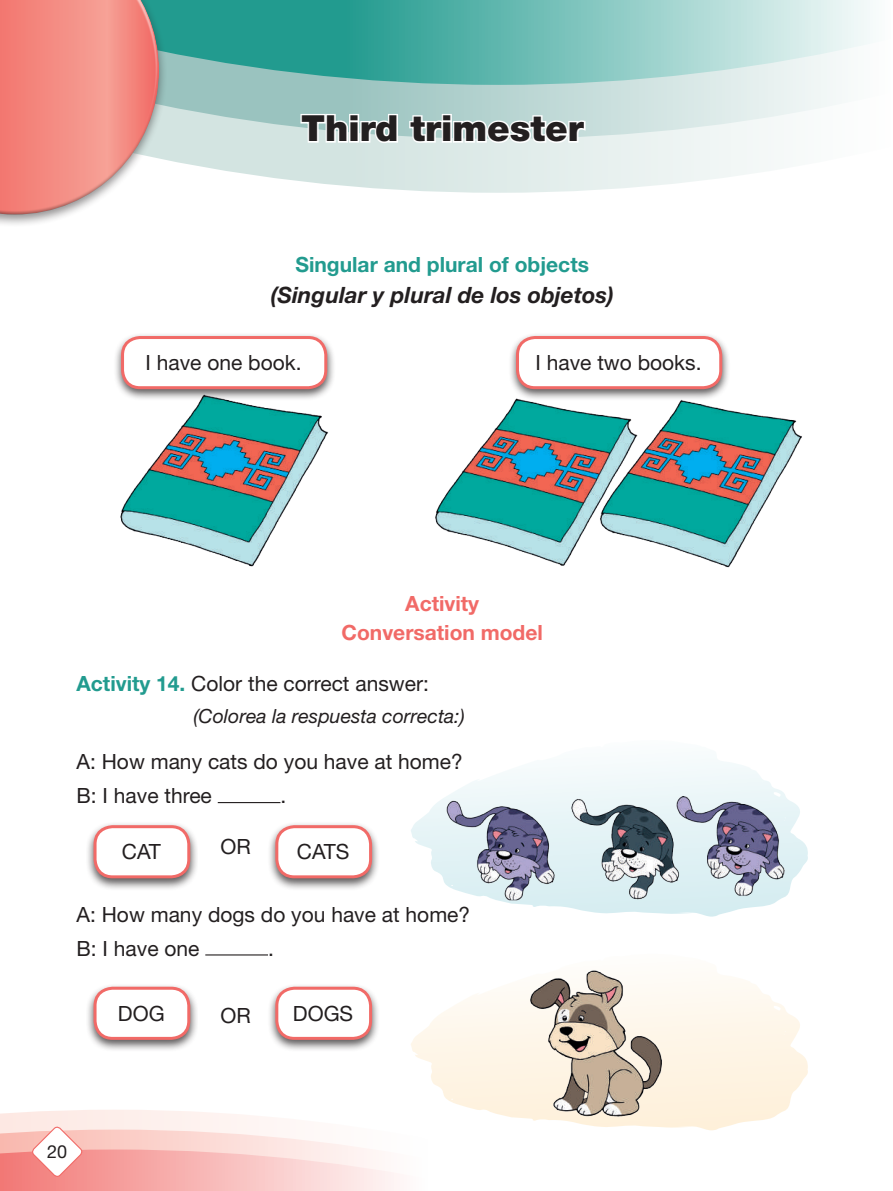
<style>
.page{position:relative;width:893px;height:1191px;background:#fff}
.page>*{position:absolute;margin:0;border:0;box-sizing:border-box;transform-origin:0 0}
.t1{font:900 36px "Helvetica Neue LT Std";color:#231f20}
.t2{font:italic 700 22.5px "Helvetica Neue LT Std";color:#231f20}
.t3{font:21px/33.8px "Helvetica Neue LT Std";color:#231f20}
.t4{font:700 21px "Helvetica Neue LT Std";color:#229b8f}
.t5{font:700 21px/29.4px "Helvetica Neue LT Std";color:#f16a67;text-align:center}
.t6{font:italic 19.5px "Helvetica Neue LT Std";color:#231f20}
.t7{font:18px "Helvetica Neue LT Std";color:#231f20}
.s1{font-weight:700;color:#229b8f}
</style>
<div class="page">
<svg style="left:168px;top:139px;width:603px;height:54px"></svg>
<svg style="left:168px;top:85px;width:674px;height:54px"></svg>
<svg style="left:168px;top:0;width:702px;height:85px"></svg>
<div style="left:0;top:0;width:168px;height:228px;background:#231f20;opacity:.5"></div>
<div style="left:0;top:0;width:161px;height:215px;background:#231f20;opacity:.75"></div>
<svg style="left:0;top:1110px;width:397px;height:81px"></svg>
<svg style="left:411px;top:761px;width:397px;height:156px"></svg>
<svg style="left:411px;top:979px;width:397px;height:152px;fill:#fef7ea"></svg>
<svg style="left:299px;top:112px;width:101px;height:33px"></svg>
<svg style="left:408px;top:112px;width:179px;height:33px"></svg>
<hr style="left:218px;top:802px;width:62px;height:1px;background:#231f20">
<hr style="left:205px;top:954px;width:63px;height:1px;background:#231f20">
<img style="left:120px;top:402px;width:209px;height:165px">
<img style="left:435px;top:402px;width:367px;height:166px">
<div style="left:508px;top:332px;width:222px;height:70px;background:#231f20;opacity:.75"></div>
<div style="left:517px;top:337px;width:204px;height:51px;background:#fff;border-radius:18px"></div>
<div style="left:516px;top:336px;width:206px;height:53px;border:3px solid #f16a67;border-radius:18px"></div>
<div style="left:113px;top:332px;width:222px;height:70px;background:#231f20;opacity:.75"></div>
<div style="left:123px;top:337px;width:203px;height:51px;background:#fff;border-radius:18px"></div>
<div style="left:121px;top:336px;width:206px;height:53px;border:3px solid #f16a67;border-radius:18px"></div>
<img style="left:445px;top:796px;width:358px;height:105px">
<img style="left:518px;top:970px;width:155px;height:157px">
<div style="left:85px;top:821px;width:113px;height:70px;background:#231f20;opacity:.75"></div>
<div style="left:95px;top:826px;width:94px;height:51px;background:#fff;border-radius:18px"></div>
<div style="left:94px;top:825px;width:96px;height:53px;border:3px solid #f16a67;border-radius:18px"></div>
<div style="left:85px;top:982px;width:113px;height:70px;background:#231f20;opacity:.75"></div>
<div style="left:95px;top:988px;width:94px;height:50px;background:#fff;border-radius:18px"></div>
<div style="left:94px;top:986px;width:96px;height:53px;border:3px solid #f16a67;border-radius:18px"></div>
<div style="left:267px;top:821px;width:113px;height:70px;background:#231f20;opacity:.75"></div>
<div style="left:277px;top:826px;width:94px;height:51px;background:#fff;border-radius:18px"></div>
<div style="left:275px;top:825px;width:97px;height:53px;border:3px solid #f16a67;border-radius:18px"></div>
<div style="left:267px;top:982px;width:113px;height:70px;background:#231f20;opacity:.75"></div>
<div style="left:277px;top:988px;width:94px;height:50px;background:#fff;border-radius:18px"></div>
<div style="left:275px;top:986px;width:97px;height:53px;border:3px solid #f16a67;border-radius:18px"></div>
<h1 class="t1" style="left:301px;top:107px;width:284px">Third trimester</h1>
<p class="t4" style="left:295px;top:251px;width:295px">Singular and plural of objects</p>
<p class="t2" style="left:271px;top:281px;width:344px">(Singular y plural de los objetos)</p>
<p class="t3" style="left:146px;top:345px;width:157px">I have one book.</p>
<p class="t3" style="left:535px;top:345px;width:168px">I have two books.</p>
<p class="t5" style="left:342px;top:588px;width:203px">Activity<br>Conversation model</p>
<p class="t3" style="left:77px;top:666px;width:354px"><span class="s1">Activity 14.</span> Color the correct answer:</p>
<p class="t6" style="left:194px;top:704px;width:273px">(Colorea la respuesta correcta:)</p>
<p class="t3" style="left:77px;top:745px;width:388px">A: How many cats do you have at home?<br>B: I have three</p>
<p class="t3" style="left:280px;top:778px;width:7px">.</p>
<p class="t3" style="left:220px;top:829px;width:32px">OR</p>
<p class="t3" style="left:122px;top:834px;width:40px">CAT</p>
<p class="t3" style="left:297px;top:834px;width:54px">CATS</p>
<p class="t3" style="left:77px;top:897px;width:395px">A: How many dogs do you have at home?<br>B: I have one</p>
<p class="t3" style="left:268px;top:931px;width:7px">.</p>
<p class="t3" style="left:118px;top:996px;width:48px">DOG</p>
<p class="t3" style="left:220px;top:998px;width:32px">OR</p>
<p class="t3" style="left:293px;top:996px;width:62px">DOGS</p>
<p class="t7" style="left:47px;top:1141px;width:22px">20</p>
</div>
